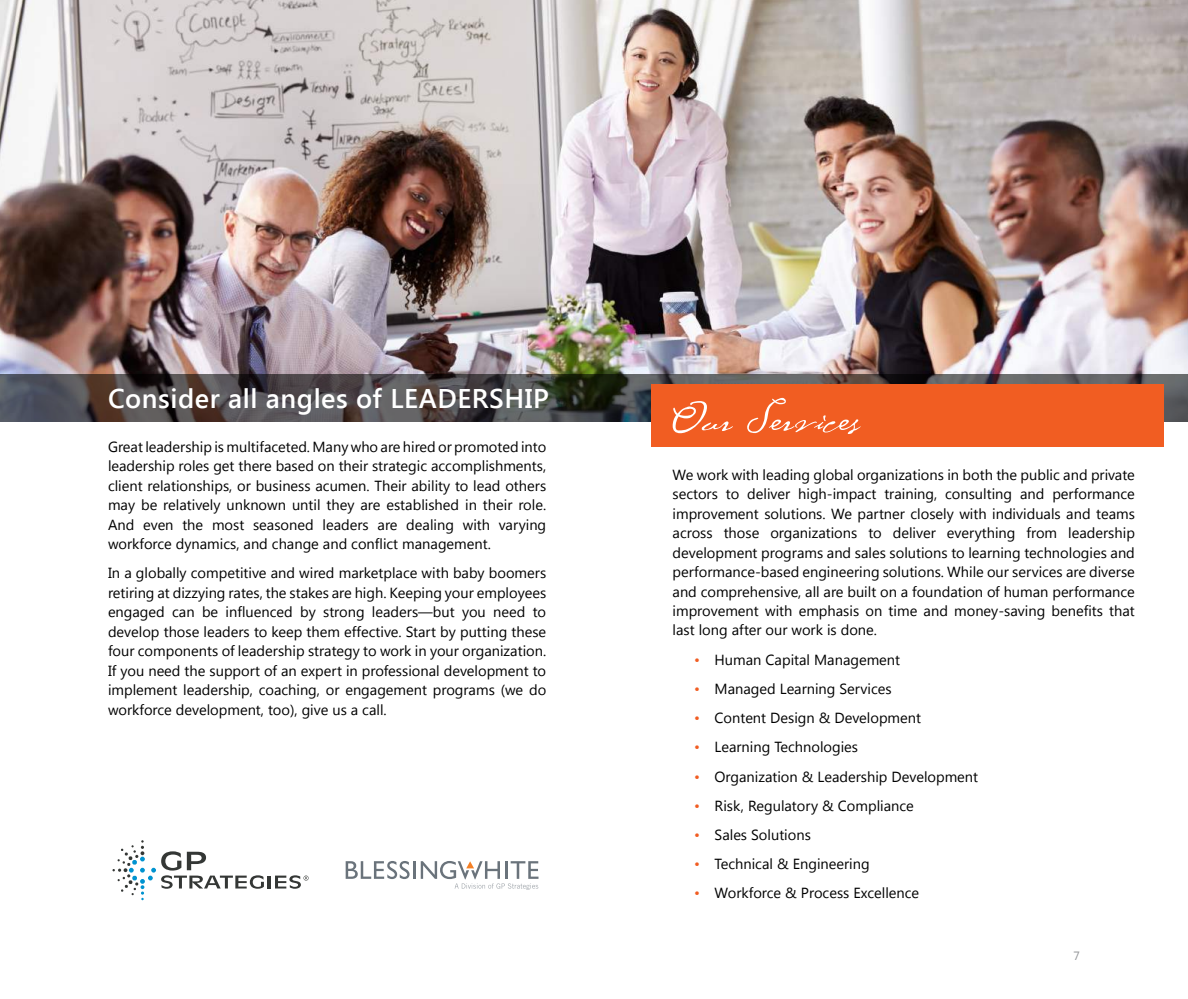
<style>
.page{position:relative;width:1188px;height:999px;background:#fff}
.page>*{position:absolute;margin:0;border:0;box-sizing:border-box;transform-origin:0 0}
.t1{font:600 27px "Segoe UI";letter-spacing:.02em;color:#fff}
.t2{font:14.7px/19.5px "Segoe UI";color:#000;text-align:justify}
.t3{font:12px "Segoe UI";color:#939598}
.s1{color:#f15d22}
</style>
<div class="page">
<svg style="left:346px;top:861px;width:64px;height:18px"></svg>
<hr style="left:413px;top:861px;width:3px;height:18px;background:#6a737b">
<svg style="left:421px;top:861px;width:118px;height:29px"></svg>
<svg style="left:112px;top:840px;width:197px;height:60px"></svg>
<img style="left:0;top:0;width:1188px;height:374px">
<svg style="left:0;top:374px;width:1188px;height:47px;background:#4f4a4a"></svg>
<div style="left:651px;top:385px;width:512px;height:62px;background:#f15d22"></div>
<svg style="left:673px;top:401px;width:60px;height:32px"></svg>
<svg style="left:747px;top:398px;width:114px;height:36px"></svg>
<h1 class="t1" style="left:108px;top:379px;width:443px">Consider all angles of LEADERSHIP</h1>
<p class="t2" style="left:108px;top:436px;width:440px">Great leadership is multifaceted. Many who are hired or promoted into leadership roles get there based on their strategic accomplishments, client relationships, or business acumen. Their ability to lead others may be relatively unknown until they are established in their role.<br>And even the most seasoned leaders are dealing with varying workforce dynamics, and change and conflict management.</p>
<p class="t2" style="left:108px;top:563px;width:440px">In a globally competitive and wired marketplace with baby boomers retiring at dizzying rates, the stakes are high. Keeping your employees engaged can be influenced by strong leaders—but you need to develop those leaders to keep them effective. Start by putting these four components of leadership strategy to work in your organization.<br>If you need the support of an expert in professional development to implement leadership, coaching, or engagement programs (we do workforce development, too), give us a call.</p>
<p class="t2" style="left:673px;top:464px;width:464px">We work with leading global organizations in both the public and private sectors to deliver high-impact training, consulting and performance improvement solutions. We partner closely with individuals and teams across those organizations to deliver everything from leadership development programs and sales solutions to learning technologies and performance-based engineering solutions. While our services are diverse and comprehensive, all are built on a foundation of human performance improvement with emphasis on time and money-saving benefits that last long after our work is done.</p>
<p class="t2" style="left:694px;top:649px;width:208px"><span class="s1">•</span> Human Capital Management</p>
<p class="t2" style="left:694px;top:678px;width:199px"><span class="s1">•</span> Managed Learning Services</p>
<p class="t2" style="left:694px;top:708px;width:228px"><span class="s1">•</span> Content Design &amp; Development</p>
<p class="t2" style="left:694px;top:737px;width:165px"><span class="s1">•</span> Learning Technologies</p>
<p class="t2" style="left:694px;top:766px;width:286px"><span class="s1">•</span> Organization &amp; Leadership Development</p>
<p class="t2" style="left:694px;top:795px;width:221px"><span class="s1">•</span> Risk, Regulatory &amp; Compliance</p>
<p class="t2" style="left:694px;top:824px;width:118px"><span class="s1">•</span> Sales Solutions</p>
<p class="t2" style="left:694px;top:854px;width:177px"><span class="s1">•</span> Technical &amp; Engineering</p>
<p class="t2" style="left:694px;top:883px;width:227px"><span class="s1">•</span> Workforce &amp; Process Excellence</p>
<p class="t3" style="left:1074px;top:948px;width:8px">7</p>
</div>
